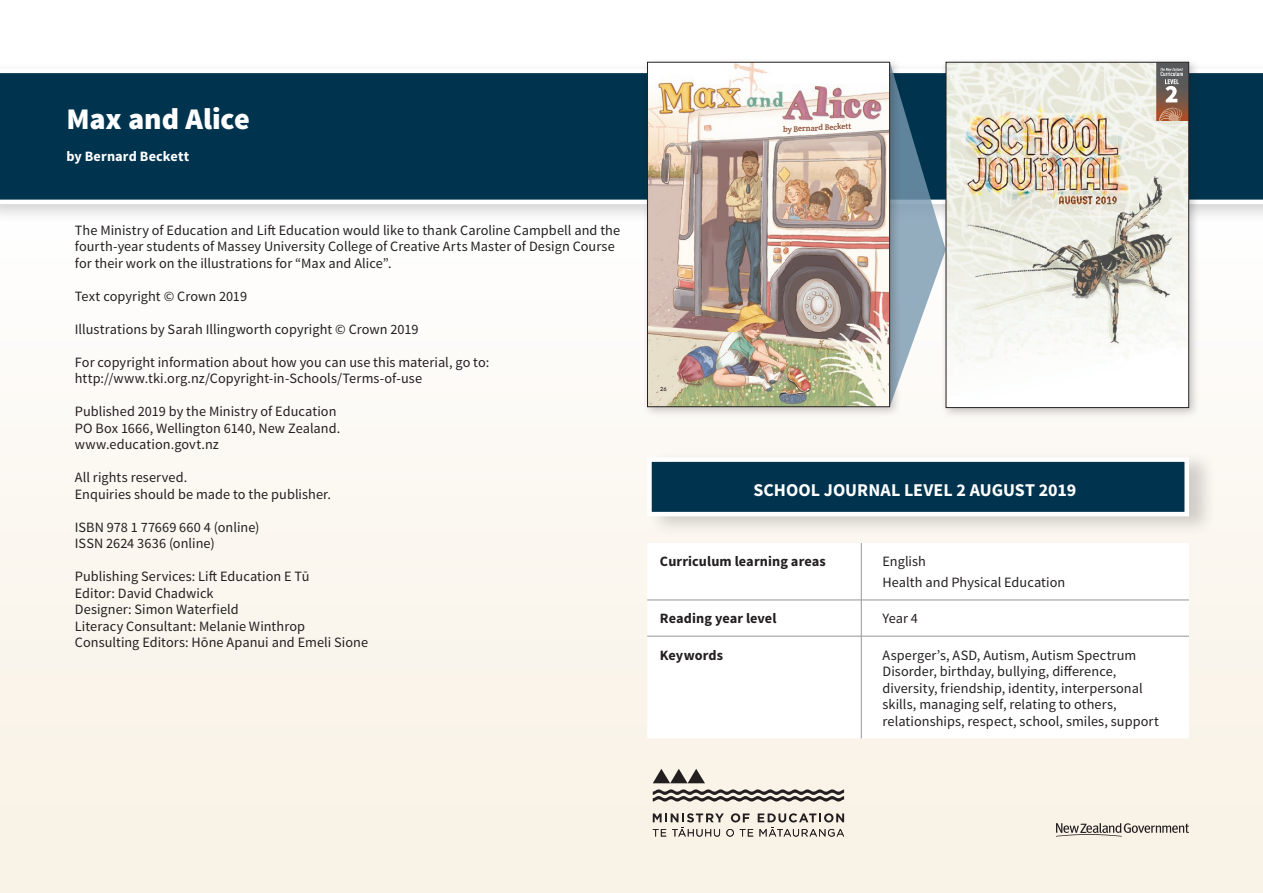
<style>
.page{position:relative;width:1263px;height:893px;background:#fff}
.page>*{position:absolute;margin:0;border:0;box-sizing:border-box;transform-origin:0 0}
.t1{font:900 30px "Source Sans Pro";letter-spacing:-.005em;color:#fff}
.Journal_Info{font:700 18px "Source Sans Pro";color:#fff}
.Table_Body{font:14.25px/16.5px "Source Sans Pro";letter-spacing:.005em;color:#231f20}
.t2{font:700 14.25px "Source Sans Pro";letter-spacing:.005em;color:#231f20}
.Journal_Info-2{font:700 14.25px "Source Sans Pro";letter-spacing:.01em;color:#fff}
.t3{font:8.1px "Crete Round";color:#88462c}
.t4{font:5.7px "Aronui";color:#231f20}
</style>
<div class="page">
<div style="left:0;top:61px;width:1263px;height:164px;background:#231f20;opacity:.2"></div>
<svg style="left:0;top:69px;width:1263px;height:135px;background:#103f59"></svg>
<div style="left:0;top:224px;width:1263px;height:669px;background:linear-gradient(to bottom,#fefefd,#f8f1e4)"></div>
<svg style="left:647px;top:543px;width:542px;height:195px"></svg>
<hr style="left:861px;top:543px;width:1px;height:57px;background:#939598">
<hr style="left:647px;top:600px;width:214px;height:1px;background:#939598">
<hr style="left:861px;top:600px;width:328px;height:1px;background:#939598">
<hr style="left:861px;top:600px;width:1px;height:36px;background:#939598">
<hr style="left:647px;top:636px;width:214px;height:1px;background:#939598">
<hr style="left:861px;top:636px;width:328px;height:1px;background:#939598">
<hr style="left:861px;top:636px;width:1px;height:102px;background:#939598">
<div style="left:646px;top:449px;width:571px;height:88px;background:#231f20;opacity:.2"></div>
<div style="left:647px;top:457px;width:542px;height:59px;background:#00334e;border:4px solid #fff"></div>
<svg style="left:901px;top:62px;width:39px;height:344px"></svg>
<svg style="left:653px;top:813px;width:191px;height:24px;background:#c4beb6"></svg>
<svg style="left:653px;top:769px;width:52px;height:14px"></svg>
<svg style="left:653px;top:789px;width:191px;height:12px;background:#85807b"></svg>
<svg style="left:1056px;top:823px;width:133px;height:14px;background:#bfb9b1"></svg>
<div style="left:940px;top:57px;width:260px;height:362px;background:#231f20;opacity:.25"></div>
<img style="left:948px;top:64px;width:239px;height:341px">
<svg style="left:1156px;top:64px;width:31px;height:57px;background:#8a7266"></svg>
<div style="left:946px;top:62px;width:243px;height:346px;border:1px solid #231f20"></div>
<div style="left:642px;top:57px;width:259px;height:361px;background:#231f20;opacity:.25"></div>
<img style="left:649px;top:64px;width:239px;height:341px">
<div style="left:647px;top:62px;width:243px;height:345px;border:1px solid #231f20"></div>
<h1 class="t1" style="left:66px;top:99px;width:185px">Max and Alice</h1>
<p class="Journal_Info-2" style="left:66px;top:147px;width:124px">by Bernard Beckett</p>
<p class="Table_Body" style="left:75px;top:222px;width:547px">The Ministry of Education and Lift Education would like to thank Caroline Campbell and the fourth-year students of Massey University College of Creative Arts Master of Design Course for their work on the illustrations for “Max and Alice”.</p>
<p class="Table_Body" style="left:75px;top:288px;width:174px">Text copyright © Crown 2019</p>
<p class="Table_Body" style="left:75px;top:321px;width:345px">Illustrations by Sarah Illingworth copyright © Crown 2019</p>
<p class="Table_Body" style="left:75px;top:354px;width:416px">For copyright information about how you can use this material, go to: http://www.tki.org.nz/Copyright-in-Schools/Terms-of-use</p>
<p class="Table_Body" style="left:75px;top:403px;width:263px">Published 2019 by the Ministry of Education</p>
<p class="Table_Body" style="left:75px;top:420px;width:267px">PO Box 1666, Wellington 6140, New Zealand.</p>
<p class="Table_Body" style="left:75px;top:436px;width:146px">www.education.govt.nz</p>
<p class="Table_Body" style="left:75px;top:469px;width:114px">All rights reserved.</p>
<p class="Table_Body" style="left:75px;top:486px;width:258px">Enquiries should be made to the publisher.</p>
<p class="Table_Body" style="left:75px;top:519px;width:186px">ISBN 978 1 77669 660 4 (online)</p>
<p class="Table_Body" style="left:75px;top:535px;width:141px">ISSN 2624 3636 (online)</p>
<p class="Table_Body" style="left:75px;top:568px;width:236px">Publishing Services: Lift Education E Tū</p>
<p class="Table_Body" style="left:75px;top:585px;width:140px">Editor: David Chadwick</p>
<p class="Table_Body" style="left:75px;top:601px;width:165px">Designer: Simon Waterfield</p>
<p class="Table_Body" style="left:75px;top:618px;width:232px">Literacy Consultant: Melanie Winthrop</p>
<p class="Table_Body" style="left:75px;top:634px;width:295px">Consulting Editors: Hōne Apanui and Emeli Sione</p>
<p class="t3" style="left:783px;top:124px;width:70px;rotate:-3deg">by Bernard Beckett</p>
<p class="t4" style="left:660px;top:386px;width:8px">26</p>
<p class="Journal_Info" style="left:753px;top:478px;width:324px">SCHOOL JOURNAL LEVEL 2 AUGUST 2019</p>
<h3 class="t2" style="left:660px;top:553px;width:167px">Curriculum learning areas</h3>
<p class="Table_Body" style="left:882px;top:554px;width:45px">English</p>
<p class="Table_Body" style="left:882px;top:574px;width:184px">Health and Physical Education</p>
<h3 class="t2" style="left:660px;top:609px;width:118px">Reading year level</h3>
<p class="Table_Body" style="left:882px;top:611px;width:37px">Year 4</p>
<h3 class="t2" style="left:660px;top:646px;width:65px">Keywords</h3>
<p class="Table_Body" style="left:882px;top:647px;width:278px">Asperger’s, ASD, Autism, Autism Spectrum Disorder, birthday, bullying, difference, diversity, friendship, identity, interpersonal skills, managing self, relating to others, relationships, respect, school, smiles, support</p>
</div>
